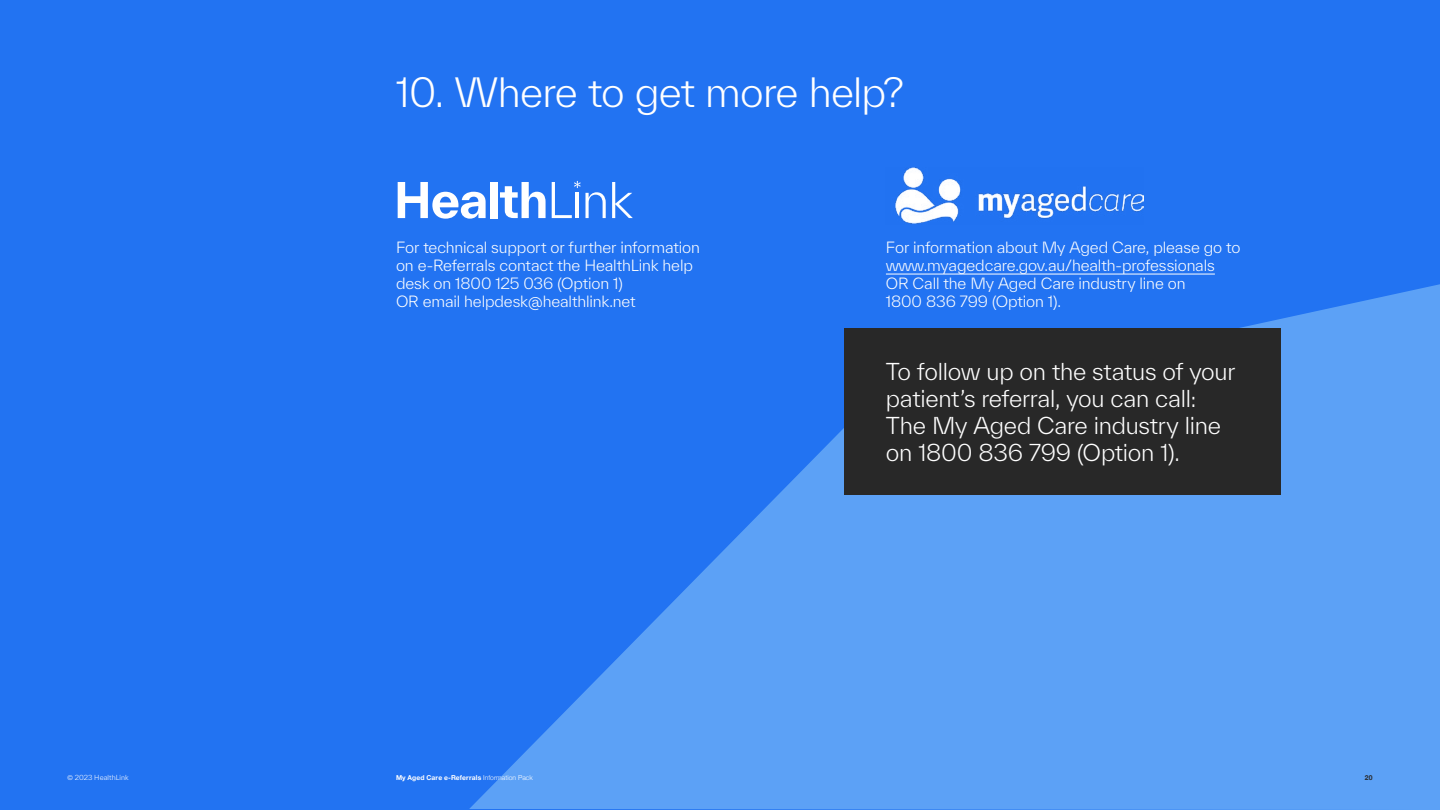
<style>
.page{position:relative;width:1440px;height:810px;background:#2273f2}
.page>*{position:absolute;margin:0;border:0;box-sizing:border-box;transform-origin:0 0}
.t1{font:300 39px "TWK Everett";letter-spacing:-.02em;color:#fff}
.t2{font:300 22.5px/27px "TWK Everett";letter-spacing:-.01em;color:#fff}
.t3{font:300 15px/18px "TWK Everett";letter-spacing:-.01em;color:#fff}
.t4{font:700 6.75px "Helvetica Neue";letter-spacing:.02em;color:#fff}
.t5{font:300 6.75px "TWK Everett";letter-spacing:.005em;color:#fff}
.t6{font:700 6.75px "Helvetica Neue";color:#282828}
.s1{font-family:"Helvetica Neue"}
.s2{font-weight:300}
</style>
<div class="page">
<svg style="left:469px;top:284px;width:971px;height:526px;fill:#5ca1f6"></svg>
<svg style="left:398px;top:182px;width:88px;height:37px"></svg>
<div style="left:490px;top:182px;width:7px;height:36px;background:#fff"></div>
<svg style="left:500px;top:182px;width:46px;height:36px"></svg>
<svg style="left:612px;top:182px;width:21px;height:36px"></svg>
<svg style="left:552px;top:181px;width:54px;height:37px"></svg>
<img style="left:895px;top:168px;width:248px;height:56px">
<hr style="left:886px;top:274px;width:329px;height:1px;background:#fff">
<div style="left:844px;top:328px;width:437px;height:167px;background:#282828"></div>
<h1 class="t1" style="left:396px;top:66px;width:510px">10. Where to get more help?</h1>
<p class="t3" style="left:396px;top:238px;width:305px">For technical support or further information on e-Referrals contact the HealthLink help desk on 1800 125 036 (Option 1)<br>OR email helpdesk@healthlink.net</p>
<p class="t3" style="left:886px;top:238px;width:356px">For information about My Aged Care, please go to www.myagedcare.gov.au/health-professionals OR Call the My Aged Care industry line on<br>1800 836 799 (Option 1).</p>
<h2 class="t2" style="left:886px;top:358px;width:351px">To follow up on the status of your patient’s referral, you can call:<br>The My Aged Care industry line on 1800 836 799 (Option 1).</h2>
<p class="t5" style="left:68px;top:773px;width:63px"><span class="s1">©</span> 2023 HealthLink</p>
<p class="t4" style="left:396px;top:772px;width:138px">My Aged Care e-Referrals <span class="s2">Information Pack</span></p>
<p class="t6" style="left:1365px;top:772px;width:9px">20</p>
</div>
